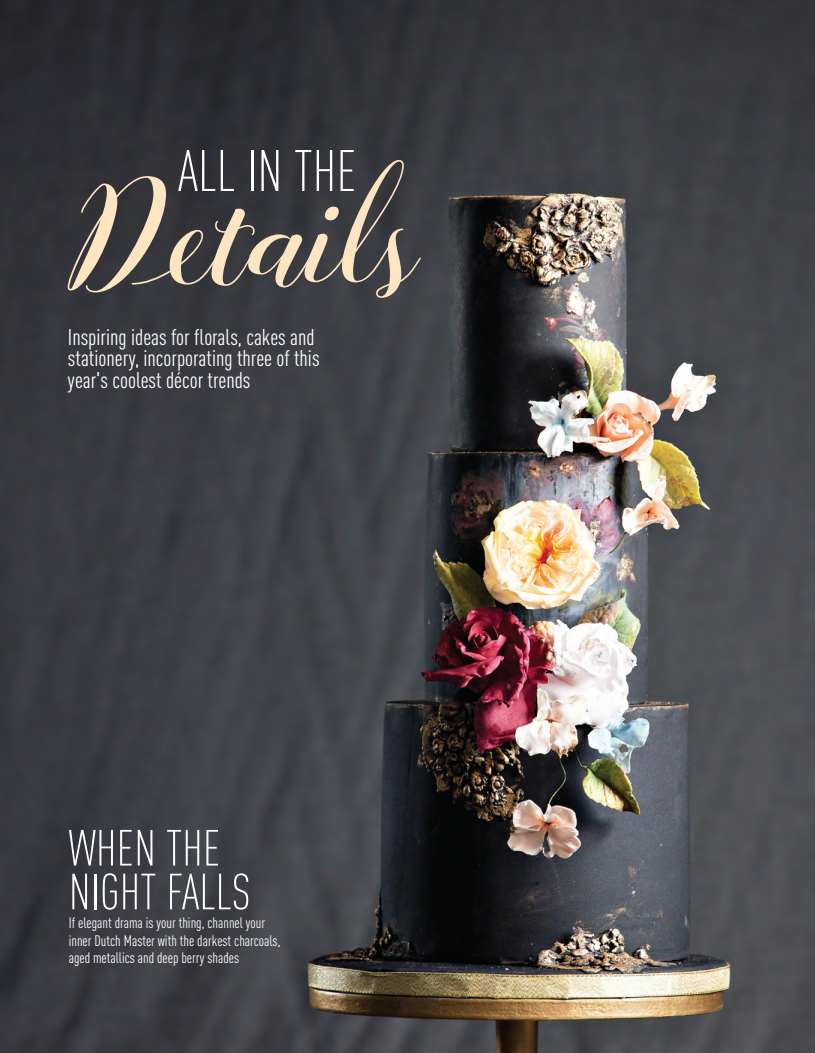
<style>
.page{position:relative;width:815px;height:1053px;background:#fff}
.page>*{position:absolute;margin:0;border:0;box-sizing:border-box;transform-origin:0 0}
.Confetti_Headline{font:900 179.75px "Revista Script";color:#fee5c1}
.Confetti_Headline-2{font:300 57.5px "DIN Cond";color:#fff}
.Confetti_Headline-3{font:300 50px/43.8px "DIN Cond";color:#fff}
.Confetti_intro{font:22.5px/21.2px "DIN Cond";color:#fff}
.Confetti_intro-2{font:15px/17.5px "DIN Cond";color:#fff}
</style>
<div class="page">
<img style="left:0;top:0;width:815px;height:1052px">
<p class="Confetti_Headline-2" style="left:178px;top:138px;width:180px">ALL IN THE</p>
<p class="Confetti_Headline" style="left:67px;top:132px;width:354px">Details</p>
<p class="Confetti_intro" style="left:68px;top:326px;width:253px">Inspiring ideas for florals, cakes and stationery, incorporating three of this year's coolest décor trends</p>
<p class="Confetti_Headline-3" style="left:69px;top:826px;width:183px">WHEN THE<br>NIGHT FALLS</p>
<p class="Confetti_intro-2" style="left:69px;top:913px;width:213px">If elegant drama is your thing, channel your inner Dutch Master with the darkest charcoals, aged metallics and deep berry shades</p>
</div>
